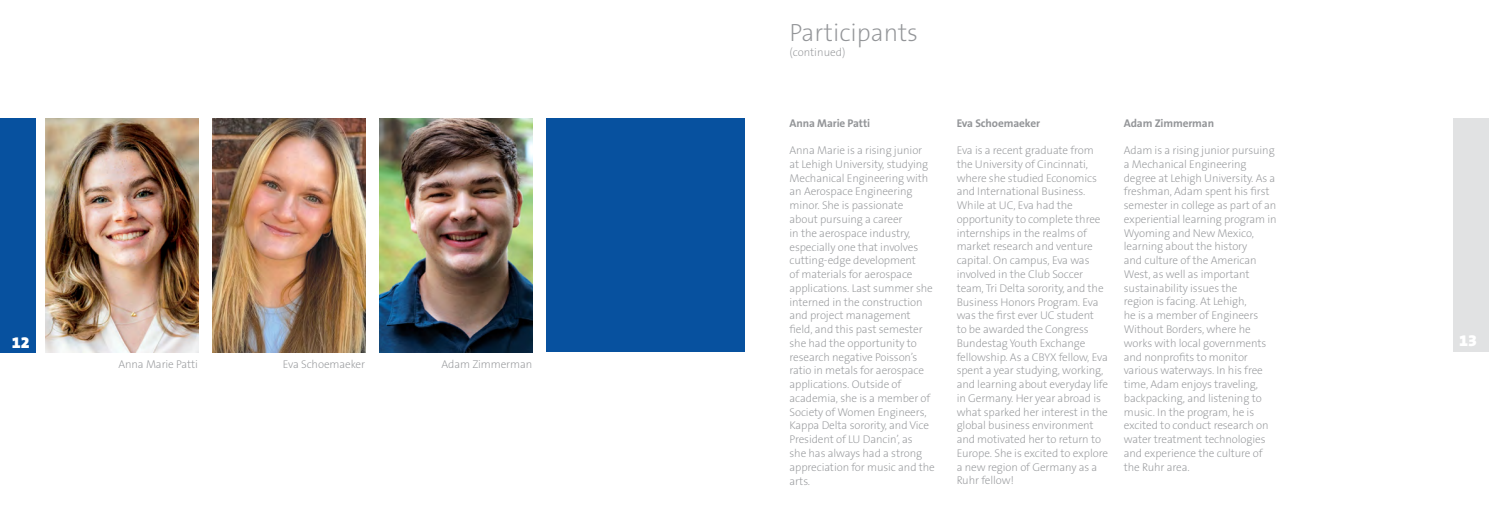
<style>
.page{position:relative;width:1489px;height:525px;background:#fff}
.page>*{position:absolute;margin:0;border:0;box-sizing:border-box;transform-origin:0 0}
.t1{font:200 25px "The Sans B W2";color:#939598}
.t2{font:900 16.25px "The Sans B W9";color:#fff}
.t3{font:200 11.25px/13.8px "The Sans B W2";letter-spacing:-.01em;color:#939598}
.t4{font:700 11.25px "The Sans B W7";letter-spacing:-.01em;color:#939598}
</style>
<div class="page">
<div style="left:1453px;top:118px;width:35px;height:234px;background:#e1e2e3"></div>
<div style="left:0;top:118px;width:35px;height:234px;background:#07519f"></div>
<img style="left:45px;top:118px;width:153px;height:234px">
<img style="left:212px;top:118px;width:153px;height:234px">
<img style="left:379px;top:118px;width:153px;height:234px">
<div style="left:546px;top:118px;width:198px;height:234px;background:#07519f"></div>
<h2 class="t2" style="left:12px;top:332px;width:19px">12</h2>
<p class="t3" style="left:118px;top:357px;width:81px">Anna Marie Patti</p>
<p class="t3" style="left:283px;top:357px;width:84px">Eva Schoemaeker</p>
<p class="t3" style="left:441px;top:357px;width:92px">Adam Zimmerman</p>
<h1 class="t1" style="left:789px;top:17px;width:130px">Participants</h1>
<p class="t3" style="left:789px;top:45px;width:57px">(continued)</p>
<p class="t4" style="left:789px;top:116px;width:82px">Anna Marie Patti</p>
<p class="t3" style="left:789px;top:143px;width:147px">Anna Marie is a rising junior<br>at Lehigh University, studying<br>Mechanical Engineering with an Aerospace Engineering minor. She is passionate<br>about pursuing a career<br>in the aerospace industry, especially one that involves cutting-edge development<br>of materials for aerospace applications. Last summer she interned in the construction and project management field, and this past semester she had the opportunity to research negative Poisson’s ratio in metals for aerospace applications. Outside of academia, she is a member of<br>Society of Women Engineers,<br>Kappa Delta sorority, and Vice<br>President of LU Dancin’, as<br>she has always had a strong appreciation for music and the arts.</p>
<p class="t4" style="left:956px;top:115px;width:85px">Eva Schoemaeker</p>
<p class="t3" style="left:956px;top:143px;width:153px">Eva is a recent graduate from the University of Cincinnati, where she studied Economics and International Business.<br>While at UC, Eva had the opportunity to complete three internships in the realms of market research and venture capital. On campus, Eva was involved in the Club Soccer team, Tri Delta sorority, and the<br>Business Honors Program. Eva was the first ever UC student<br>to be awarded the Congress<br>Bundestag Youth Exchange fellowship. As a CBYX fellow, Eva spent a year studying, working, and learning about everyday life in Germany. Her year abroad is what sparked her interest in the global business environment and motivated her to return to<br>Europe. She is excited to explore a new region of Germany as a<br>Ruhr fellow!</p>
<p class="t4" style="left:1123px;top:115px;width:92px">Adam Zimmerman</p>
<p class="t3" style="left:1123px;top:143px;width:154px">Adam is a rising junior pursuing a Mechanical Engineering degree at Lehigh University. As a freshman, Adam spent his first semester in college as part of an experiential learning program in<br>Wyoming and New Mexico, learning about the history<br>and culture of the American<br>West, as well as important sustainability issues the<br>region is facing. At Lehigh,<br>he is a member of Engineers<br>Without Borders, where he works with local governments and nonprofits to monitor various waterways. In his free time, Adam enjoys traveling, backpacking, and listening to music. In the program, he is excited to conduct research on water treatment technologies and experience the culture of the Ruhr area.</p>
<h2 class="t2" style="left:1458px;top:330px;width:19px">13</h2>
</div>
